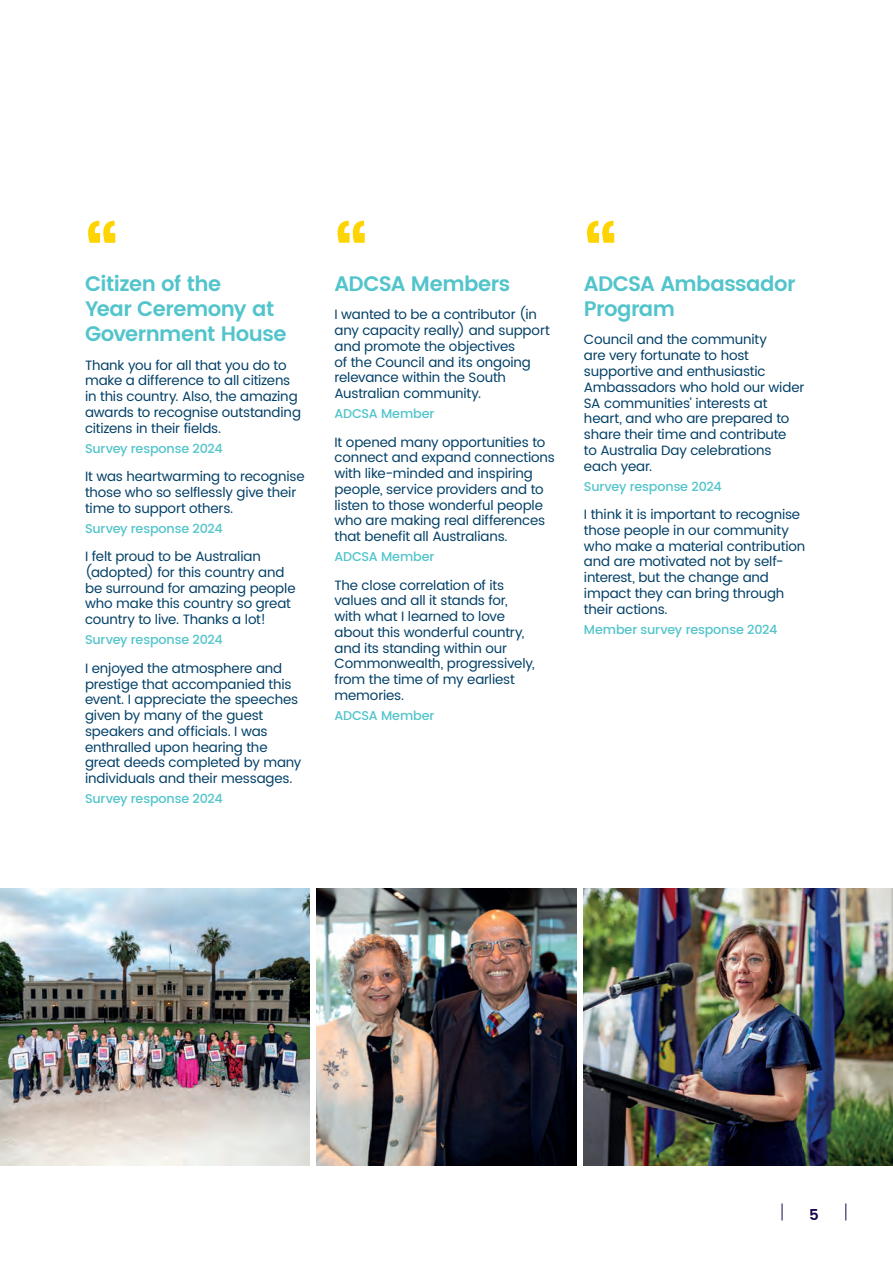
<style>
.page{position:relative;width:893px;height:1263px;background:#fff}
.page>*{position:absolute;margin:0;border:0;box-sizing:border-box;transform-origin:0 0}
.ADC_Sub_Heading{font:600 90px "Poppins";color:#fed503}
.ADC_Sub_Heading-2{font:600 21px/25.2px "Poppins";letter-spacing:-.025em;color:#52c4cb}
.ADC_Heading{font:600 15px "Poppins";color:#17054b}
.ADC_Sub_Heading-3{font:13.5px/15.8px "Poppins";letter-spacing:-.01em;color:#024067}
.ADC_Body_Text{font:500 12.75px "Poppins";letter-spacing:-.015em;color:#52c4cb}
</style>
<div class="page">
<img style="left:317px;top:889px;width:259px;height:276px">
<img style="left:584px;top:889px;width:309px;height:276px">
<img style="left:0;top:889px;width:309px;height:276px">
<svg style="left:845px;top:1203px;width:1px;height:17px"></svg>
<svg style="left:782px;top:1203px;width:1px;height:17px"></svg>
<p class="ADC_Sub_Heading" style="left:85px;top:195px;width:35px">“</p>
<p class="ADC_Sub_Heading-2" style="left:85px;top:272px;width:138px">Citizen of the</p>
<p class="ADC_Sub_Heading-2" style="left:85px;top:297px;width:203px">Year Ceremony at<br>Government House</p>
<p class="ADC_Sub_Heading-3" style="left:85px;top:357px;width:217px">Thank you for all that you do to make a difference to all citizens in this country. Also, the amazing awards to recognise outstanding citizens in their fields.</p>
<p class="ADC_Body_Text" style="left:85px;top:439px;width:139px">Survey response 2024</p>
<p class="ADC_Sub_Heading-3" style="left:85px;top:469px;width:221px">It was heartwarming to recognise those who so selflessly give their time to support others.</p>
<p class="ADC_Body_Text" style="left:85px;top:519px;width:139px">Survey response 2024</p>
<p class="ADC_Sub_Heading-3" style="left:85px;top:549px;width:212px">I felt proud to be Australian (adopted) for this country and be surround for amazing people who make this country so great country to live. Thanks a lot!</p>
<p class="ADC_Body_Text" style="left:85px;top:630px;width:139px">Survey response 2024</p>
<p class="ADC_Sub_Heading-3" style="left:85px;top:660px;width:218px">I enjoyed the atmosphere and prestige that accompanied this event. I appreciate the speeches given by many of the guest speakers and officials. I was enthralled upon hearing the great deeds completed by many individuals and their messages.</p>
<p class="ADC_Body_Text" style="left:85px;top:789px;width:139px">Survey response 2024</p>
<p class="ADC_Sub_Heading" style="left:334px;top:195px;width:35px">“</p>
<p class="ADC_Sub_Heading-2" style="left:334px;top:272px;width:177px">ADCSA Members</p>
<p class="ADC_Sub_Heading-3" style="left:334px;top:307px;width:217px">I wanted to be a contributor (in any capacity really) and support and promote the objectives<br>of the Council and its ongoing relevance within the South<br>Australian community.</p>
<p class="ADC_Body_Text" style="left:334px;top:404px;width:101px">ADCSA Member</p>
<p class="ADC_Sub_Heading-3" style="left:334px;top:434px;width:222px">It opened many opportunities to connect and expand connections with like-minded and inspiring people, service providers and to listen to those wonderful people who are making real differences that benefit all Australians.</p>
<p class="ADC_Body_Text" style="left:334px;top:547px;width:101px">ADCSA Member</p>
<p class="ADC_Sub_Heading-3" style="left:334px;top:577px;width:202px">The close correlation of its values and all it stands for, with what I learned to love about this wonderful country, and its standing within our<br>Commonwealth, progressively, from the time of my earliest memories.</p>
<p class="ADC_Body_Text" style="left:334px;top:706px;width:101px">ADCSA Member</p>
<p class="ADC_Sub_Heading" style="left:584px;top:195px;width:35px">“</p>
<p class="ADC_Sub_Heading-2" style="left:584px;top:272px;width:213px">ADCSA Ambassador<br>Program</p>
<p class="ADC_Sub_Heading-3" style="left:584px;top:332px;width:222px">Council and the community<br>are very fortunate to host supportive and enthusiastic<br>Ambassadors who hold our wider<br>SA communities’ interests at heart, and who are prepared to share their time and contribute<br>to Australia Day celebrations each year.</p>
<p class="ADC_Body_Text" style="left:584px;top:477px;width:139px">Survey response 2024</p>
<p class="ADC_Sub_Heading-3" style="left:584px;top:507px;width:223px">I think it is important to recognise those people in our community who make a material contribution and are motivated not by self&shy;interest, but the change and impact they can bring through their actions.</p>
<p class="ADC_Body_Text" style="left:584px;top:620px;width:195px">Member survey response 2024</p>
<p class="ADC_Heading" style="left:809px;top:1204px;width:11px">5</p>
</div>
